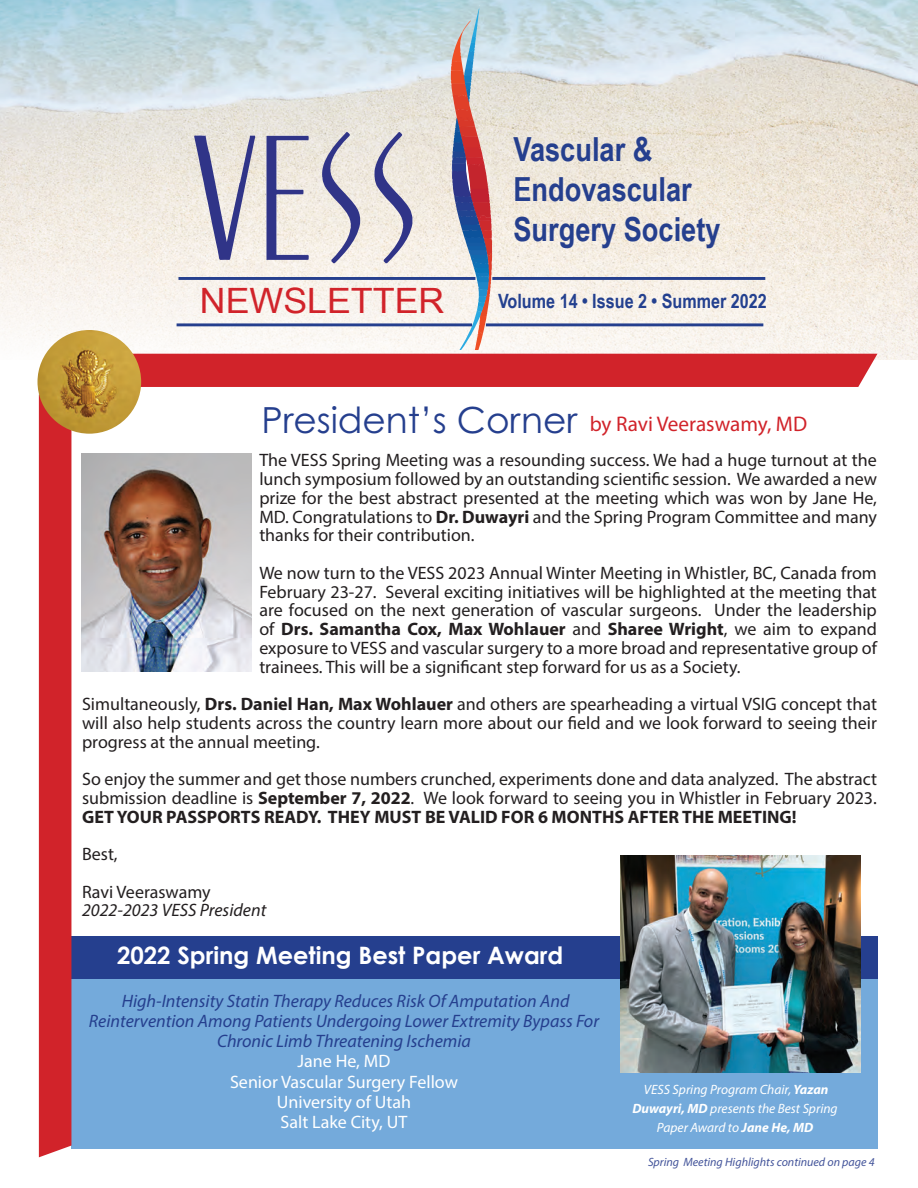
<style>
.page{position:relative;width:918px;height:1188px;background:#fff}
.page>*{position:absolute;margin:0;border:0;box-sizing:border-box;transform-origin:0 0}
.t1{font:36px "Century Gothic Pro";color:#253f8e}
.t2{font:34.95px "Arial Narrow";color:#d1232a;scale:1.25 1}
.t3{font:700 33.15px/39.8px "Arial Narrow";color:#253f8e}
.t4{font:700 24px "Century Gothic";color:#fff}
.t5{font:21.3px "Myriad Pro";color:#d1232a}
.t6{font:700 19.65px "Arial Narrow";color:#23408f}
.t7{font:18px/18.8px "Myriad Pro";color:#231f20;text-align:justify}
.t8{font:italic 18px/20.2px "Myriad Pro";color:#253f8e;text-align:center}
.t9{font:18px/20.2px "Myriad Pro";color:#fff;text-align:center}
.t10{font:italic 18px "Myriad Pro";color:#231f20}
.t11{font:italic 13.5px/18.8px "Myriad Pro";color:#fff;text-align:center}
.t12{font:italic 12px "Myriad Pro";color:#43549a}
.s1{font-weight:700}
</style>
<div class="page">
<div style="left:71px;top:937px;width:807px;height:212px;background:#74aadb"></div>
<div style="left:63px;top:936px;width:815px;height:43px;background:#253f8e"></div>
<img style="left:621px;top:855px;width:240px;height:218px">
<img style="left:0;top:277px;width:918px;height:82px">
<div style="left:39px;top:395px;width:32px;height:762px;background:#d1232a"></div>
<svg style="left:0;top:0;width:918px;height:277px;background:#dae0de"></svg>
<svg style="left:118px;top:5px;width:760px;height:382px;background:#ddcdcc"></svg>
<img style="left:38px;top:330px;width:103px;height:104px;border-radius:52px">
<img style="left:81px;top:454px;width:171px;height:218px">
<h3 class="t3" style="left:513px;top:128px;width:209px">Vascular &amp;<br>Endovascular<br>Surgery Society</h3>
<h2 class="t2" style="left:200px;top:275px;width:197px">NEWSLETTER</h2>
<p class="t6" style="left:498px;top:286px;width:270px">Volume 14 • Issue 2 • Summer 2022</p>
<h1 class="t1" style="left:261px;top:398px;width:318px">President’s Corner</h1>
<p class="t5" style="left:590px;top:410px;width:219px">by Ravi Veeraswamy, MD</p>
<p class="t7" style="left:259px;top:451px;width:619px">The VESS Spring Meeting was a resounding success. We had a huge turnout at the lunch symposium followed by an outstanding scientific session. We awarded a new prize for the best abstract presented at the meeting which was won by Jane He, MD. Congratulations to <span class="s1">Dr. Duwayri</span> and the Spring Program Committee and many thanks for their contribution.</p>
<p class="t7" style="left:259px;top:563px;width:619px">We now turn to the VESS 2023 Annual Winter Meeting in Whistler, BC, Canada from February 23-27. Several exciting initiatives will be highlighted at the meeting that are focused on the next generation of vascular surgeons. Under the leadership of <span class="s1">Drs. Samantha Cox, Max Wohlauer</span> and <span class="s1">Sharee Wright</span>, we aim to expand exposure to VESS and vascular surgery to a more broad and representative group of trainees. This will be a significant step forward for us as a Society.</p>
<p class="t7" style="left:82px;top:695px;width:796px">Simultaneously, <span class="s1">Drs. Daniel Han, Max Wohlauer</span> and others are spearheading a virtual VSIG concept that will also help students across the country learn more about our field and we look forward to seeing their progress at the annual meeting.</p>
<p class="t7" style="left:82px;top:770px;width:796px">So enjoy the summer and get those numbers crunched, experiments done and data analyzed. The abstract submission deadline is <span class="s1">September 7, 2022</span>. We look forward to seeing you in Whistler in February 2023.<br><span class="s1">GET YOUR PASSPORTS READY. THEY MUST BE VALID FOR 6 MONTHS AFTER THE MEETING!</span></p>
<p class="t7" style="left:82px;top:835px;width:130px;line-height:37.5px">Best,<br>Ravi Veeraswamy</p>
<p class="t10" style="left:82px;top:899px;width:186px">2022-2023 VESS President</p>
<h3 class="t4" style="left:117px;top:940px;width:448px">2022 Spring Meeting Best Paper Award</h3>
<p class="t8" style="left:89px;top:990px;width:512px">High-Intensity Statin Therapy Reduces Risk Of Amputation And<br>Reintervention Among Patients Undergoing Lower Extremity Bypass For<br>Chronic Limb Threatening Ischemia</p>
<p class="t9" style="left:230px;top:1051px;width:229px">Jane He, MD<br>Senior Vascular Surgery Fellow<br>University of Utah<br>Salt Lake City, UT</p>
<p class="t11" style="left:632px;top:1080px;width:207px">VESS Spring Program Chair, <span class="s1">Yazan<br>Duwayri, MD</span> presents the Best Spring<br>Paper Award to <span class="s1">Jane He, MD</span></p>
<p class="t12" style="left:648px;top:1155px;width:228px">Spring Meeting Highlights continued on page 4</p>
</div>
